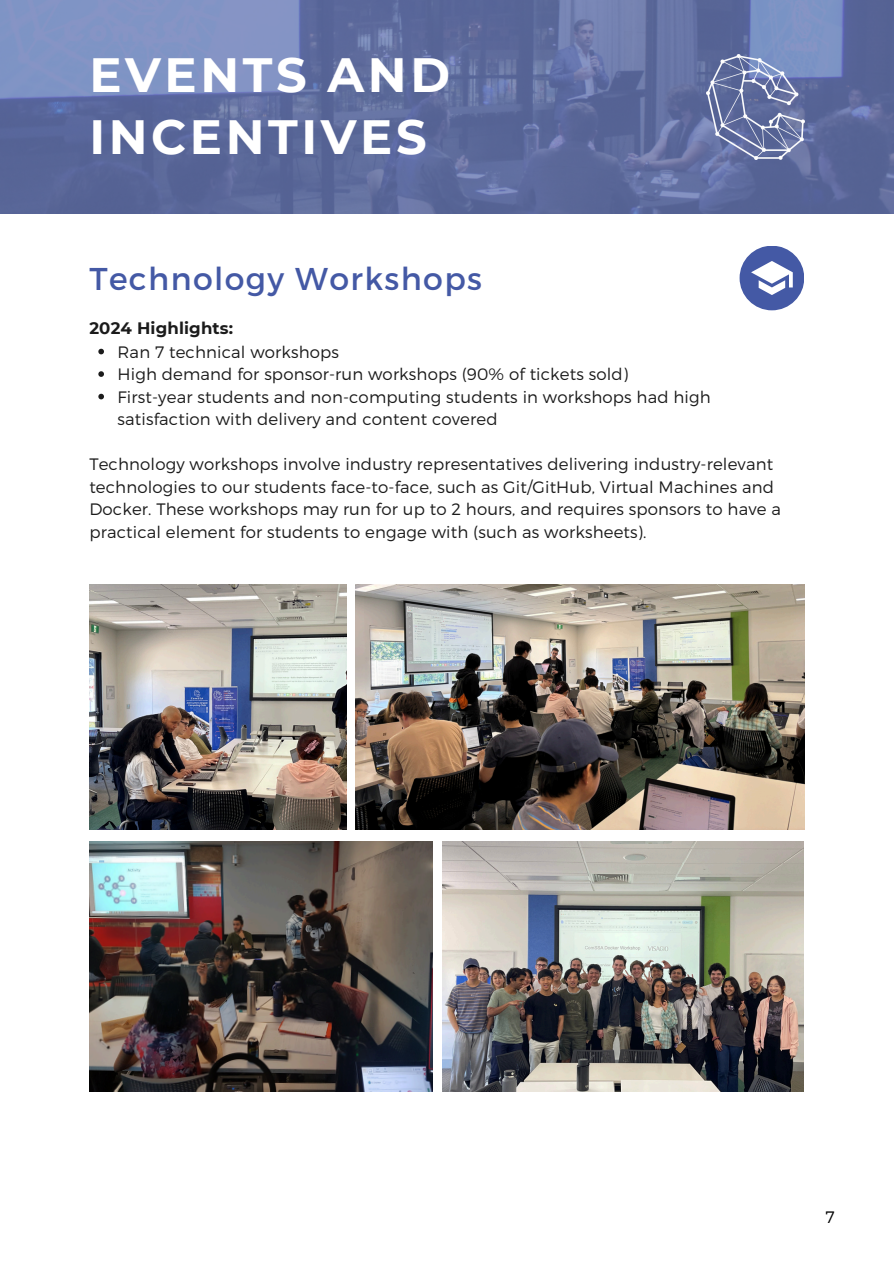
<style>
.page{position:relative;width:894px;height:1264px;background:#fff}
.page>*{position:absolute;margin:0;border:0;box-sizing:border-box;transform-origin:0 0}
.t1{font:700 48px/61.8px "Montserrat";letter-spacing:.075em;color:#fff}
.t2{font:31.5px "Montserrat";letter-spacing:.045em;color:#4459a5}
.t3{font:300 16.5px/22.5px "Montserrat";letter-spacing:.01em;color:#1b1b1b}
.t4{font:700 16.5px "Montserrat";letter-spacing:.01em;color:#1b1b1b}
.t5{font:300 16.5px "Montserrat";color:#000}
</style>
<div class="page">
<img style="left:0;top:0;width:893px;height:214px">
<img style="left:706px;top:54px;width:98px;height:106px">
<div style="left:739px;top:246px;width:65px;height:64px;background:#4459a5;border-radius:50%"></div>
<svg style="left:751px;top:261px;width:41px;height:34px"></svg>
<img style="left:355px;top:584px;width:449px;height:245px">
<img style="left:89px;top:584px;width:257px;height:246px">
<img style="left:89px;top:841px;width:343px;height:250px">
<img style="left:442px;top:841px;width:361px;height:250px">
<svg style="left:98px;top:349px;width:6px;height:5px"></svg>
<svg style="left:98px;top:371px;width:6px;height:6px"></svg>
<svg style="left:98px;top:394px;width:6px;height:5px"></svg>
<p class="t1" style="left:89px;top:44px;width:362px">EVENTS AND<br>INCENTIVES</p>
<h3 class="t2" style="left:89px;top:258px;width:394px">Technology Workshops</h3>
<p class="t4" style="left:89px;top:318px;width:145px">2024 Highlights:</p>
<h1 class="t3" style="left:117px;top:340px;width:223px">Ran 7 technical workshops</h1>
<p class="t3" style="left:117px;top:362px;width:512px">High demand for sponsor-run workshops (90% of tickets sold)</p>
<h2 class="t3" style="left:117px;top:385px;width:594px">First-year students and non-computing students in workshops had high satisfaction with delivery and content covered</h2>
<p class="t3" style="left:89px;top:452px;width:693px">Technology workshops involve industry representatives delivering industry-relevant technologies to our students face-to-face, such as Git/GitHub, Virtual Machines and Docker. These workshops may run for up to 2 hours, and requires sponsors to have a practical element for students to engage with (such as worksheets).</p>
<p class="t5" style="left:825px;top:1206px;width:11px">7</p>
</div>
